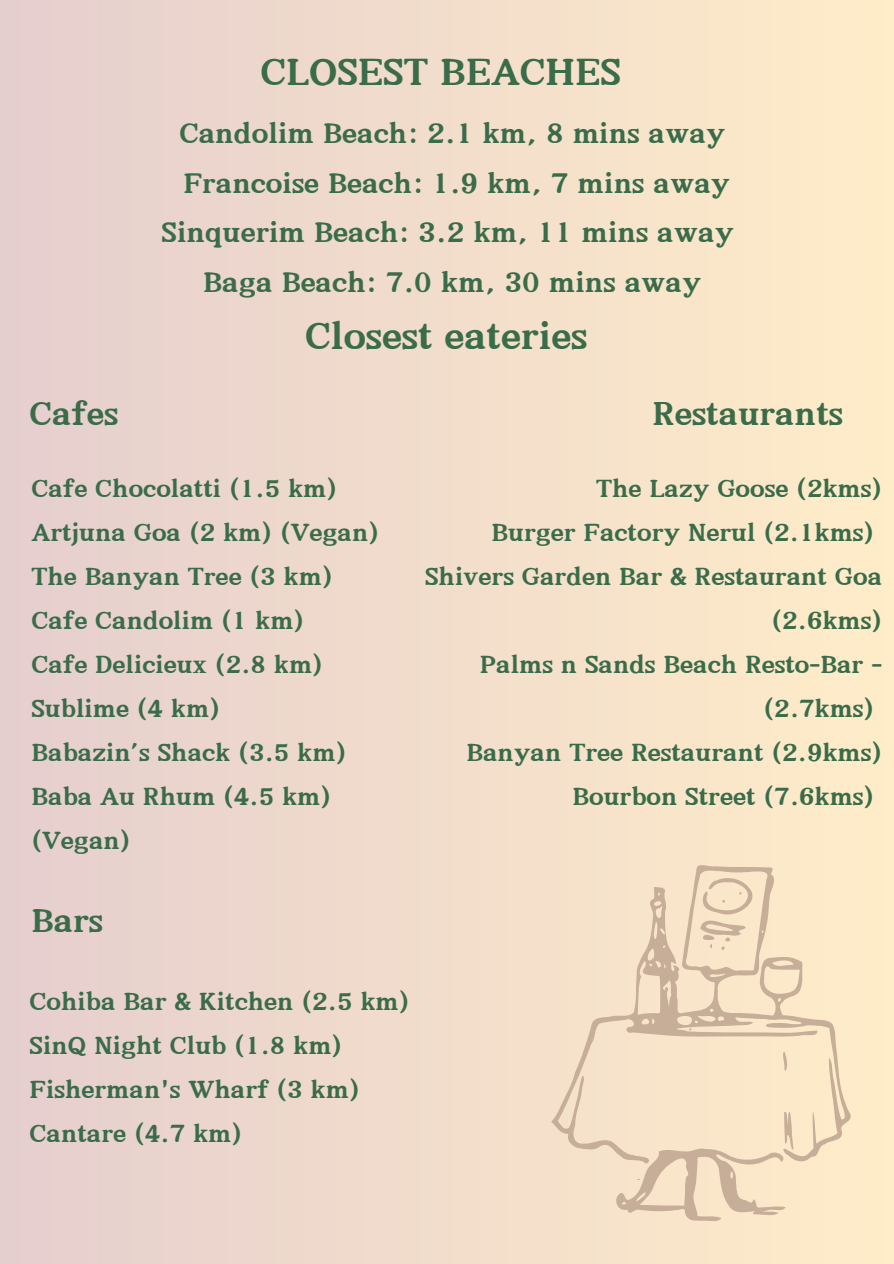
<style>
.page{position:relative;width:894px;height:1264px;background:#fff}
.page>*{position:absolute;margin:0;border:0;box-sizing:border-box;transform-origin:0 0}
.t1{font:900 48px "Canva Joyful";color:#3a6c4a}
.t2{font:900 42px "Canva Joyful";color:#3a6c4a}
.t3{font:900 36px/49.5px "Canva Joyful";color:#3a6c4a;text-align:center}
.t4{font:900 31.5px/43.8px "Canva Joyful";color:#3a6c4a;text-align:right}
</style>
<div class="page">
<div style="left:0;top:0;width:893px;height:1263px;background:linear-gradient(to right,#e5cece,#ffedc9)"></div>
<svg style="left:551px;top:860px;width:302px;height:363px;background:#f2dec3"></svg>
<p class="t1" style="left:260px;top:52px;width:362px">CLOSEST BEACHES</p>
<p class="t3" style="left:161px;top:109px;width:573px">Candolim Beach: 2.1 km, 8 mins away Francoise Beach: 1.9 km, 7 mins away Sinquerim Beach: 3.2 km, 11 mins away Baga Beach: 7.0 km, 30 mins away</p>
<p class="t1" style="left:305px;top:315px;width:284px">Closest eateries</p>
<p class="t2" style="left:30px;top:395px;width:90px">Cafes</p>
<p class="t2" style="left:652px;top:395px;width:192px">Restaurants</p>
<h1 class="t4" style="left:31px;top:467px;width:307px">Cafe Chocolatti (1.5 km)</h1>
<h4 class="t4" style="left:31px;top:511px;width:349px">Artjuna Goa (2 km) (Vegan)</h4>
<h2 class="t4" style="left:31px;top:555px;width:303px">The Banyan Tree (3 km)</h2>
<h3 class="t4" style="left:31px;top:599px;width:274px">Cafe Candolim (1 km)</h3>
<h3 class="t4" style="left:31px;top:643px;width:293px">Cafe Delicieux (2.8 km)</h3>
<p class="t4" style="left:31px;top:687px;width:190px">Sublime (4 km)</p>
<p class="t4" style="left:31px;top:731px;width:316px">Babazin’s Shack (3.5 km)</p>
<p class="t4" style="left:31px;top:775px;width:301px;text-align:left">Baba Au Rhum (4.5 km) (Vegan)</p>
<p class="t2" style="left:31px;top:902px;width:73px">Bars</p>
<h3 class="t4" style="left:596px;top:467px;width:287px">The Lazy Goose (2kms)</h3>
<p class="t4" style="left:491px;top:511px;width:384px">Burger Factory Nerul (2.1kms)</p>
<p class="t4" style="left:425px;top:555px;width:458px">Shivers Garden Bar &amp; Restaurant Goa (2.6kms)</p>
<p class="t4" style="left:480px;top:643px;width:403px">Palms n Sands Beach Resto-Bar - (2.7kms)</p>
<p class="t4" style="left:466px;top:731px;width:417px">Banyan Tree Restaurant (2.9kms)</p>
<p class="t4" style="left:572px;top:775px;width:303px">Bourbon Street (7.6kms)</p>
<p class="t4" style="left:30px;top:980px;width:381px">Cohiba Bar &amp; Kitchen (2.5 km)</p>
<p class="t4" style="left:30px;top:1024px;width:314px">SinQ Night Club (1.8 km)</p>
<p class="t4" style="left:30px;top:1067px;width:331px">Fisherman's Wharf (3 km)</p>
<p class="t4" style="left:30px;top:1111px;width:214px">Cantare (4.7 km)</p>
</div>
